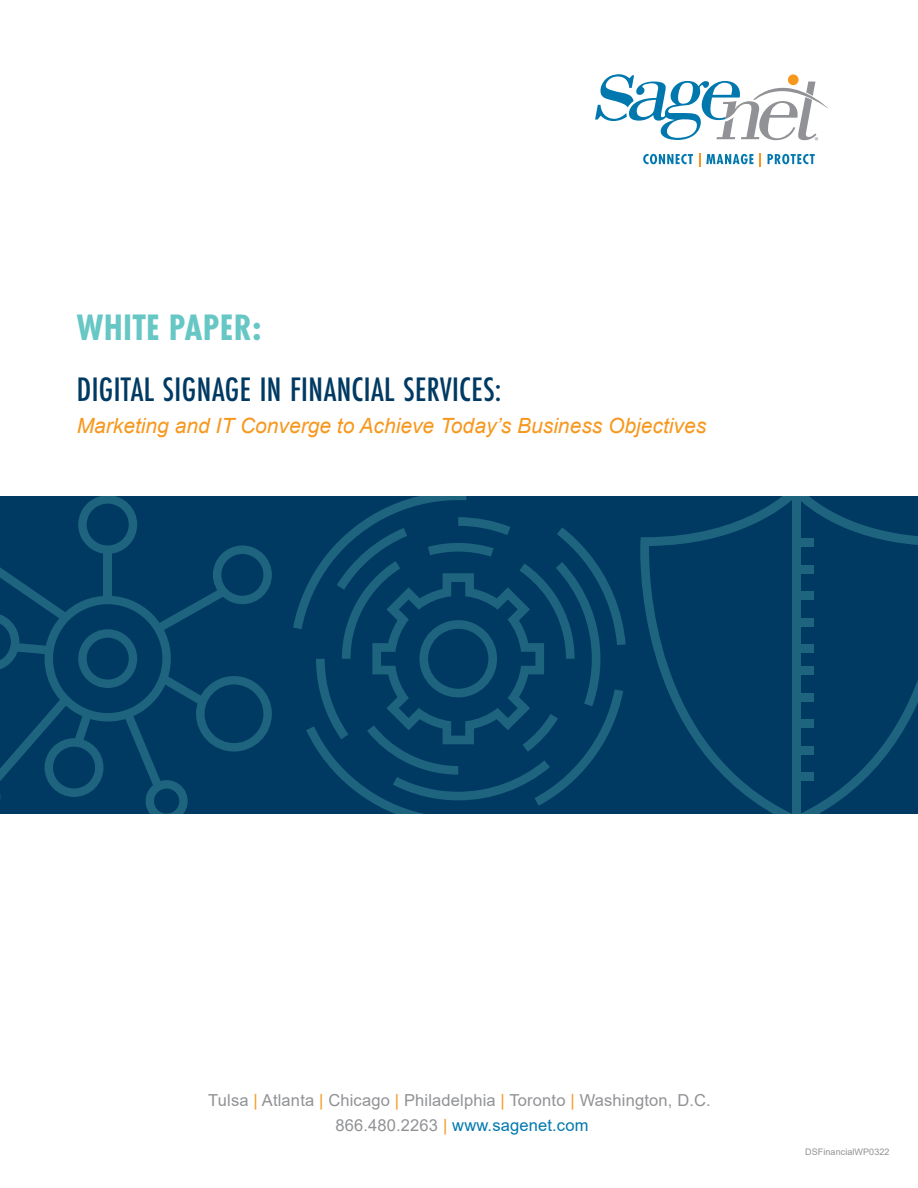
<style>
.page{position:relative;width:918px;height:1188px;background:#fff}
.page>*{position:absolute;margin:0;border:0;box-sizing:border-box;transform-origin:0 0}
.t1{font:700 38.25px "Futura PT Cond";letter-spacing:.01em;color:#66c7c5}
.t2{font:500 35.25px "Futura PT Cond";letter-spacing:.01em;color:#003a62}
.t3{font:italic 21px "Arial";color:#f7971d}
.body_9_5{font:16.5px/25.5px "Arial";letter-spacing:.01em;color:#919295;text-align:center}
.body_9_5-2{font:9px "Arial";letter-spacing:.01em;color:#919295}
.s1{color:#f7971d}
.s2{color:#0078ae}
</style>
<div class="page">
<svg style="left:643px;top:154px;width:50px;height:10px"></svg>
<svg style="left:699px;top:154px;width:1px;height:13px"></svg>
<svg style="left:706px;top:154px;width:47px;height:10px"></svg>
<svg style="left:760px;top:154px;width:1px;height:13px"></svg>
<svg style="left:768px;top:154px;width:47px;height:10px"></svg>
<svg style="left:595px;top:74px;width:233px;height:66px"></svg>
<div style="left:0;top:495px;width:918px;height:319px;background:#003a62"></div>
<svg style="left:293px;top:496px;width:333px;height:318px"></svg>
<svg style="left:640px;top:496px;width:278px;height:318px"></svg>
<div style="left:792px;top:490px;width:8px;height:331px;background:#1e647f"></div>
<div style="left:796px;top:539px;width:18px;height:8px;background:#1e647f"></div>
<div style="left:796px;top:565px;width:18px;height:9px;background:#1e647f"></div>
<div style="left:796px;top:591px;width:18px;height:9px;background:#1e647f"></div>
<div style="left:796px;top:618px;width:18px;height:9px;background:#1e647f"></div>
<div style="left:796px;top:644px;width:18px;height:9px;background:#1e647f"></div>
<div style="left:796px;top:666px;width:18px;height:9px;background:#1e647f"></div>
<div style="left:796px;top:693px;width:18px;height:9px;background:#1e647f"></div>
<div style="left:796px;top:719px;width:18px;height:9px;background:#1e647f"></div>
<div style="left:796px;top:746px;width:18px;height:8px;background:#1e647f"></div>
<div style="left:796px;top:772px;width:18px;height:9px;background:#1e647f"></div>
<svg style="left:0;top:496px;width:272px;height:318px"></svg>
<div style="left:0;top:814px;width:918px;height:67px;background:#fff"></div>
<div style="left:0;top:429px;width:918px;height:67px;background:#fff"></div>
<p class="t1" style="left:77px;top:305px;width:186px">WHITE PAPER:</p>
<p class="t2" style="left:77px;top:369px;width:426px">DIGITAL SIGNAGE IN FINANCIAL SERVICES:</p>
<p class="t3" style="left:77px;top:412px;width:631px">Marketing and IT Converge to Achieve Today’s Business Objectives</p>
<p class="body_9_5" style="left:208px;top:1087px;width:504px">Tulsa <span class="s1">|</span> Atlanta <span class="s1">|</span> Chicago <span class="s1">|</span> Philadelphia <span class="s1">|</span> Toronto <span class="s1">|</span> Washington, D.C.<br>866.480.2263 <span class="s1">|</span> <span class="s2">www.sagenet.com</span></p>
<p class="body_9_5-2" style="left:805px;top:1145px;width:86px">DSFinancialWP0322</p>
</div>
